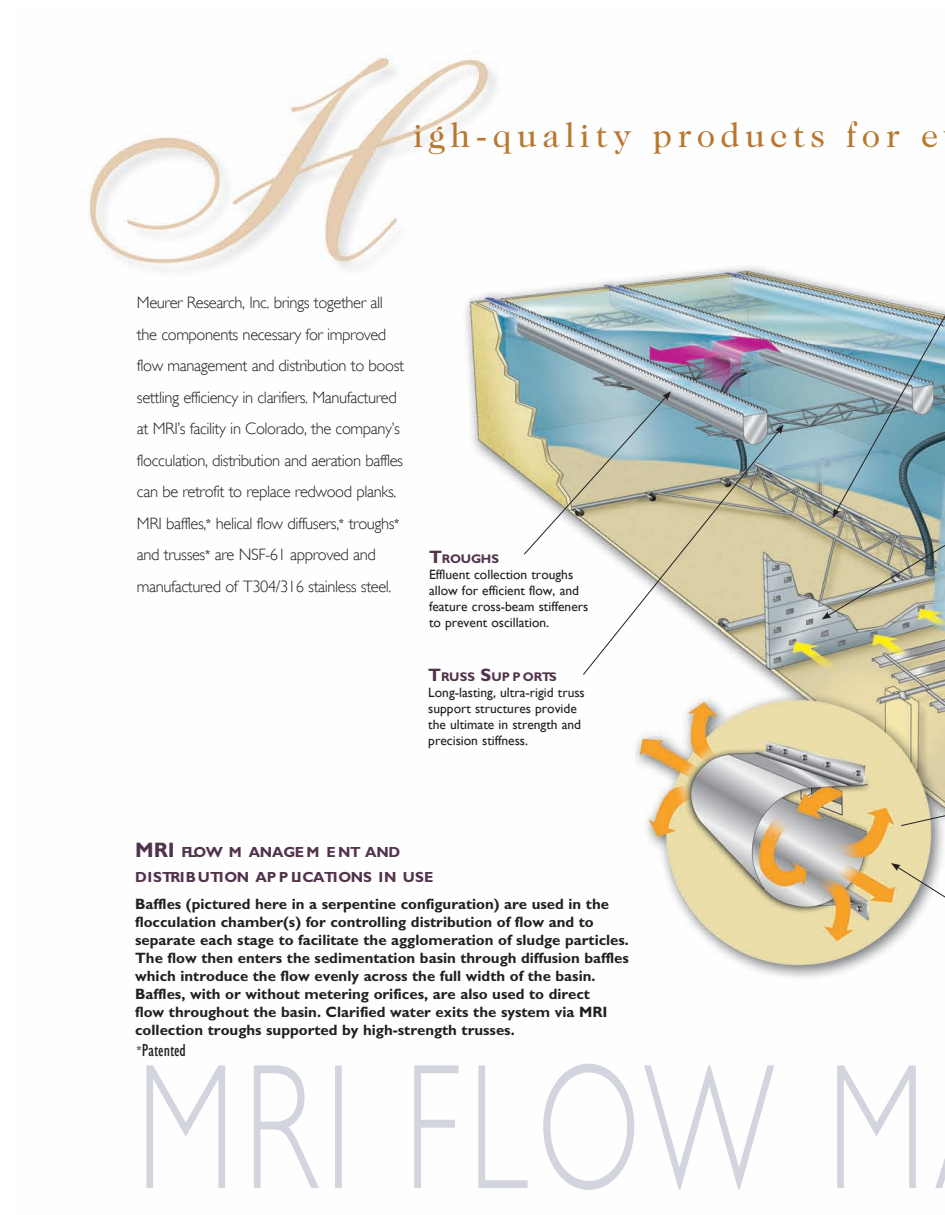
<style>
.page{position:relative;width:945px;height:1215px;background:#fff}
.page>*{position:absolute;margin:0;border:0;box-sizing:border-box;transform-origin:0 0}
.t1{font:34.5px "Caslon Two Twenty Four";letter-spacing:.155em;color:#b97730}
.t2{font:condensed 18px "Gill Sans";color:#231f20}
.t3{font:300 16.5px/31.5px "Gill Sans";letter-spacing:-.025em;color:#231f20}
.t4{font:700 15px/18px "Gill Sans";color:#231f20}
.t5{font:700 14.7px/25.2px "Gill Sans";letter-spacing:-.02em;color:#52334c}
.t6{font:13.5px/16.2px "Gill Sans";color:#231f20}
.t7{font:700 12.6px "Gill Sans";color:#52334c}
.s1{font-weight:400;font-stretch:condensed;font-size:15px}
.s2{font-size:18px}
.s3{font-size:21px}
.s4{font-size:15px}
</style>
<div class="page">
<img style="left:88px;top:56px;width:857px;height:1008px">
<img style="left:146px;top:1064px;width:799px;height:126px">
<svg style="left:891px;top:863px;width:54px;height:45px"></svg>
<svg style="left:582px;top:429px;width:198px;height:247px"></svg>
<svg style="left:775px;top:425px;width:9px;height:9px"></svg>
<svg style="left:523px;top:391px;width:148px;height:164px;background:#bdc6b7"></svg>
<img style="left:822px;top:275px;width:123px;height:344px">
<svg style="left:900px;top:707px;width:45px;height:120px;background:#d8cda2"></svg>
<h1 class="t1" style="left:413px;top:115px;width:527px">igh-quality products for e</h1>
<p class="t3" style="left:137px;top:287px;width:269px">Meurer Research, Inc. brings together all the components necessary for improved flow management and distribution to boost settling efficiency in clarifiers. Manufactured at MRI’s facility in Colorado, the company’s flocculation, distribution and aeration baffles can be retrofit to replace redwood planks.<br>MRI baffles,<span class="s1">*</span> helical flow diffusers,<span class="s1">*</span> troughs<span class="s1">* </span>and trusses<span class="s1">*</span> are NSF-61 approved and manufactured of T304/316 stainless steel.</p>
<p class="t7" style="left:429px;top:551px;width:72px"><span class="s2">T</span>ROUGHS</p>
<p class="t6" style="left:429px;top:566px;width:161px">Effluent collection troughs allow for efficient flow, and feature cross-beam stiffeners to prevent oscillation.</p>
<p class="t7" style="left:428px;top:669px;width:130px"><span class="s2">T</span>RUSS <span class="s2">S</span>UP P ORTS</p>
<p class="t6" style="left:428px;top:684px;width:158px">Long-lasting, ultra-rigid truss support structures provide the ultimate in strength and precision stiffness.</p>
<p class="t5" style="left:135px;top:839px;width:300px"><span class="s3">MRI</span> FLOW M ANAGE M E NT AND<br>DI STRI BUTI ON AP P LI CATI ONS I N USE</p>
<p class="t4" style="left:135px;top:895px;width:495px">Baffles (pictured here in a serpentine configuration) are used in the flocculation chamber(s) for controlling distribution of flow and to separate each stage to facilitate the agglomeration of sludge particles.<br>The flow then enters the sedimentation basin through diffusion baffles which introduce the flow evenly across the full width of the basin.<br>Baffles, with or without metering orifices, are also used to direct<br>flow throughout the basin. Clarified water exits the system via MRI collection troughs supported by high-strength trusses.</p>
<p class="t2" style="left:136px;top:1040px;width:51px"><span class="s4">*</span>Patented</p>
</div>
